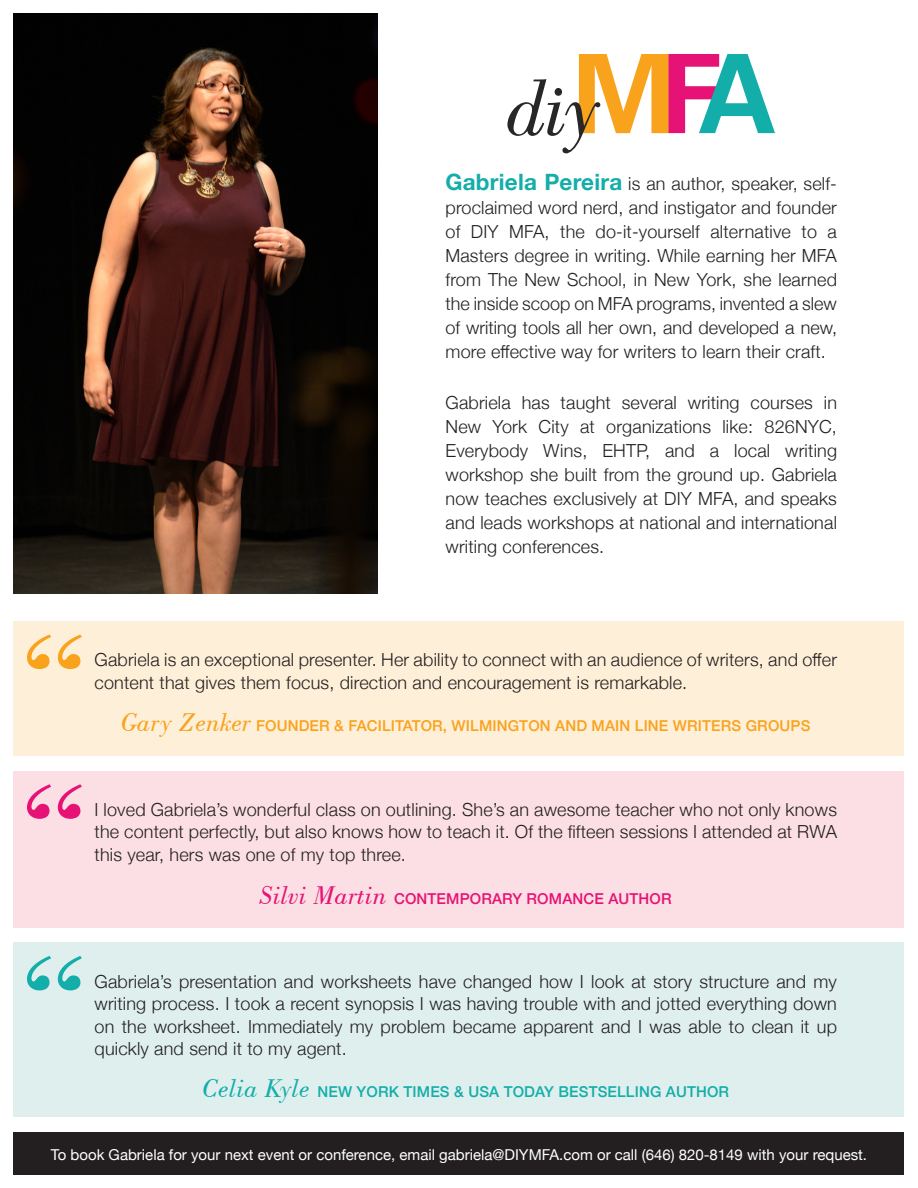
<style>
.page{position:relative;width:918px;height:1188px;background:#fff}
.page>*{position:absolute;margin:0;border:0;box-sizing:border-box;transform-origin:0 0}
.t1{font:300 18px/24px "Helvetica Neue";letter-spacing:.01em;color:#231f20;text-align:justify}
.t2{font:15px "Helvetica Neue";color:#fff}
.t3{font:500 15px "Helvetica Neue";letter-spacing:.01em;color:#f9a21c}
.t4{font:500 15px "Helvetica Neue";letter-spacing:.01em;color:#13aea9}
.t5{font:500 15px "Helvetica Neue";letter-spacing:.01em;color:#e71275}
.s1{font-weight:700;font-size:22.5px;color:#13aea9}
.s2{font-family:"Bodoni BT";font-weight:400;font-style:italic;font-size:27px}
</style>
<div class="page">
<svg style="left:507px;top:54px;width:268px;height:99px"></svg>
<img style="left:14px;top:14px;width:364px;height:580px">
<div style="left:14px;top:1132px;width:890px;height:42px;background:#231f20"></div>
<div style="left:14px;top:621px;width:890px;height:135px;background:#feefd8"></div>
<svg style="left:27px;top:634px;width:55px;height:35px"></svg>
<div style="left:14px;top:771px;width:890px;height:156px;background:#fbdfe4"></div>
<svg style="left:27px;top:784px;width:55px;height:35px"></svg>
<div style="left:14px;top:942px;width:890px;height:175px;background:#dfefee"></div>
<svg style="left:27px;top:956px;width:55px;height:34px"></svg>
<p class="t1" style="left:446px;top:170px;width:393px"><span class="s1">Gabriela Pereira</span> is an author, speaker, self&shy;proclaimed word nerd, and instigator and founder of DIY MFA, the do-it-yourself alternative to a Masters degree in writing. While earning her MFA from The New School, in New York, she learned the inside scoop on MFA programs, invented a slew of writing tools all her own, and developed a new, more effective way for writers to learn their craft.</p>
<p class="t1" style="left:446px;top:389px;width:393px">Gabriela has taught several writing courses in New York City at organizations like: 826NYC, Everybody Wins, EHTP, and a local writing workshop she built from the ground up. Gabriela now teaches exclusively at DIY MFA, and speaks and leads workshops at national and international writing conferences.</p>
<p class="t1" style="left:94px;top:647px;width:744px;line-height:22.5px">Gabriela is an exceptional presenter. Her ability to connect with an audience of writers, and offer content that gives them focus, direction and encouragement is remarkable.</p>
<p class="t3" style="left:121px;top:714px;width:691px"><span class="s2">Gary Zenker</span> FOUNDER &amp; FACILITATOR, WILMINGTON AND MAIN LINE WRITERS GROUPS</p>
<p class="t1" style="left:94px;top:797px;width:744px;line-height:22.5px">I loved Gabriela’s wonderful class on outlining. She’s an awesome teacher who not only knows the content perfectly, but also knows how to teach it. Of the fifteen sessions I attended at RWA this year, hers was one of my top three.</p>
<p class="t5" style="left:260px;top:887px;width:413px"><span class="s2">Silvi Martin</span> CONTEMPORARY ROMANCE AUTHOR</p>
<p class="t1" style="left:94px;top:969px;width:744px;line-height:22.5px">Gabriela’s presentation and worksheets have changed how I look at story structure and my writing process. I took a recent synopsis I was having trouble with and jotted everything down on the worksheet. Immediately my problem became apparent and I was able to clean it up quickly and send it to my agent.</p>
<p class="t4" style="left:202px;top:1080px;width:528px"><span class="s2">Celia Kyle</span> NEW YORK TIMES &amp; USA TODAY BESTSELLING AUTHOR</p>
<p class="t2" style="left:51px;top:1144px;width:818px">To book Gabriela for your next event or conference, email gabriela@DIYMFA.com or call (646) 820-8149 with your request.</p>
</div>
